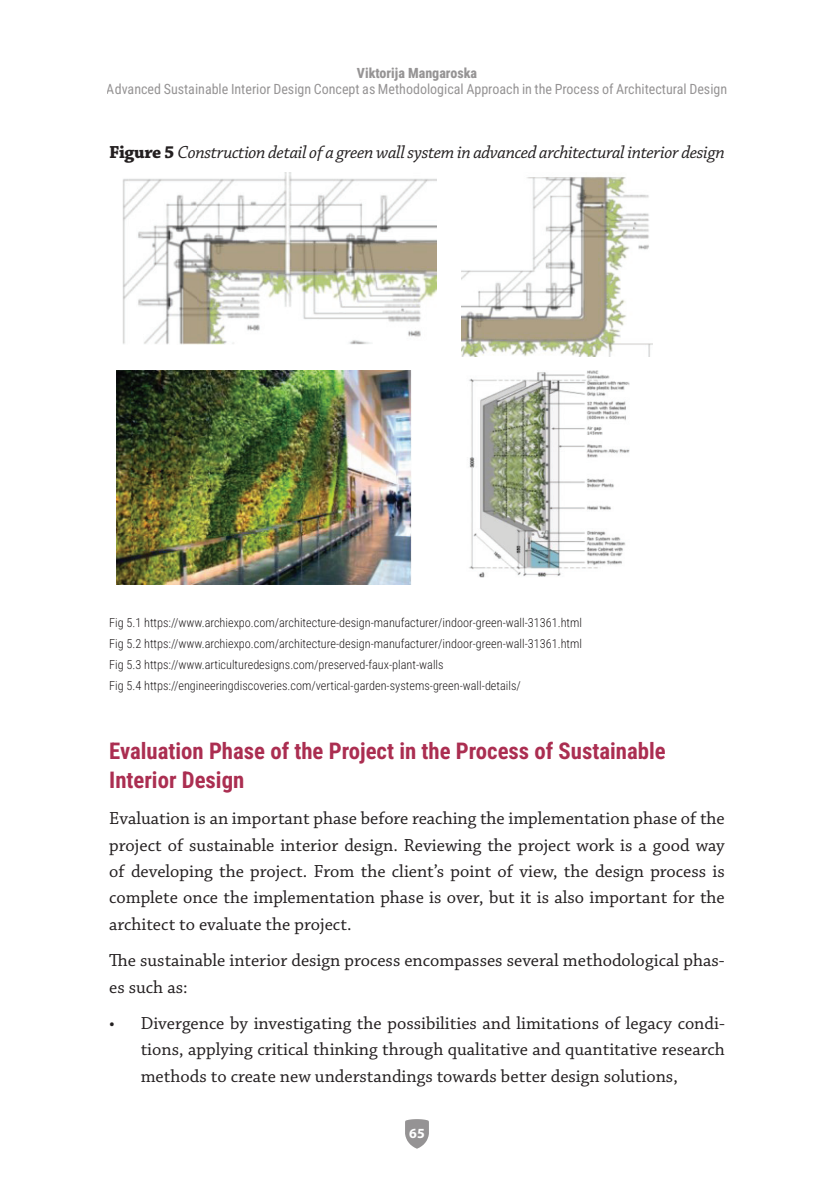
<style>
.page{position:relative;width:834px;height:1181px;background:#fff}
.page>*{position:absolute;margin:0;border:0;box-sizing:border-box;transform-origin:0 0}
.t1{font:700 22.75px/29.1px "Roboto Condensed";color:#ab2e51}
.t2{font:18.38px/26.4px "Chaparral Pro";color:#231f20;text-align:justify}
.t3{font:italic 18.38px "Chaparral Pro";letter-spacing:-.02em;color:#231f20}
.t4{font:14px "Roboto Condensed";color:#231f20}
.t5{font:800 14px "Roboto Condensed";color:#231f20}
.t6{font:700 14px "Myriad Pro";color:#fff}
.t7{font:300 12.25px/21.2px "Roboto Condensed";color:#231f20}
.s1{font-weight:700;font-style:normal}
</style>
<div class="page">
<svg style="left:405px;top:1119px;width:24px;height:29px"></svg>
<img style="left:122px;top:172px;width:314px;height:173px">
<img style="left:461px;top:176px;width:191px;height:180px">
<img style="left:116px;top:370px;width:295px;height:214px">
<img style="left:469px;top:370px;width:160px;height:208px">
<p class="t5" style="left:357px;top:63px;width:122px">Viktorija Mangaroska</p>
<p class="t4" style="left:107px;top:80px;width:622px">Advanced Sustainable Interior Design Concept as Methodological Approach in the Process of Architectural Design</p>
<p class="t3" style="left:109px;top:142px;width:617px"><span class="s1">Figure 5</span> Construction detail of a green wall system in advanced architectural interior design</p>
<p class="t7" style="left:109px;top:611px;width:474px">Fig 5.1 https://www.archiexpo.com/architecture-design-manufacturer/indoor-green-wall-31361.html Fig 5.2 https://www.archiexpo.com/architecture-design-manufacturer/indoor-green-wall-31361.html Fig 5.3 https://www.articulturedesigns.com/preserved-faux-plant-walls<br>Fig 5.4 https://engineeringdiscoveries.com/vertical-garden-systems-green-wall-details/</p>
<p class="t1" style="left:109px;top:735px;width:558px">Evaluation Phase of the Project in the Process of Sustainable<br>Interior Design</p>
<p class="t2" style="left:109px;top:806px;width:617px">Evaluation is an important phase before reaching the implementation phase of the project of sustainable interior design. Reviewing the project work is a good way of developing the project. From the client’s point of view, the design process is complete once the implementation phase is over, but it is also important for the architect to evaluate the project.</p>
<p class="t2" style="left:109px;top:948px;width:617px">The sustainable interior design process encompasses several methodological phas&shy;es such as:</p>
<p class="t2" style="left:141px;top:1010px;width:585px;text-indent:-31px">• Divergence by investigating the possibilities and limitations of legacy condi&shy;tions, applying critical thinking through qualitative and quantitative research methods to create new understandings towards better design solutions,</p>
<p class="t6" style="left:409px;top:1124px;width:17px">65</p>
</div>
